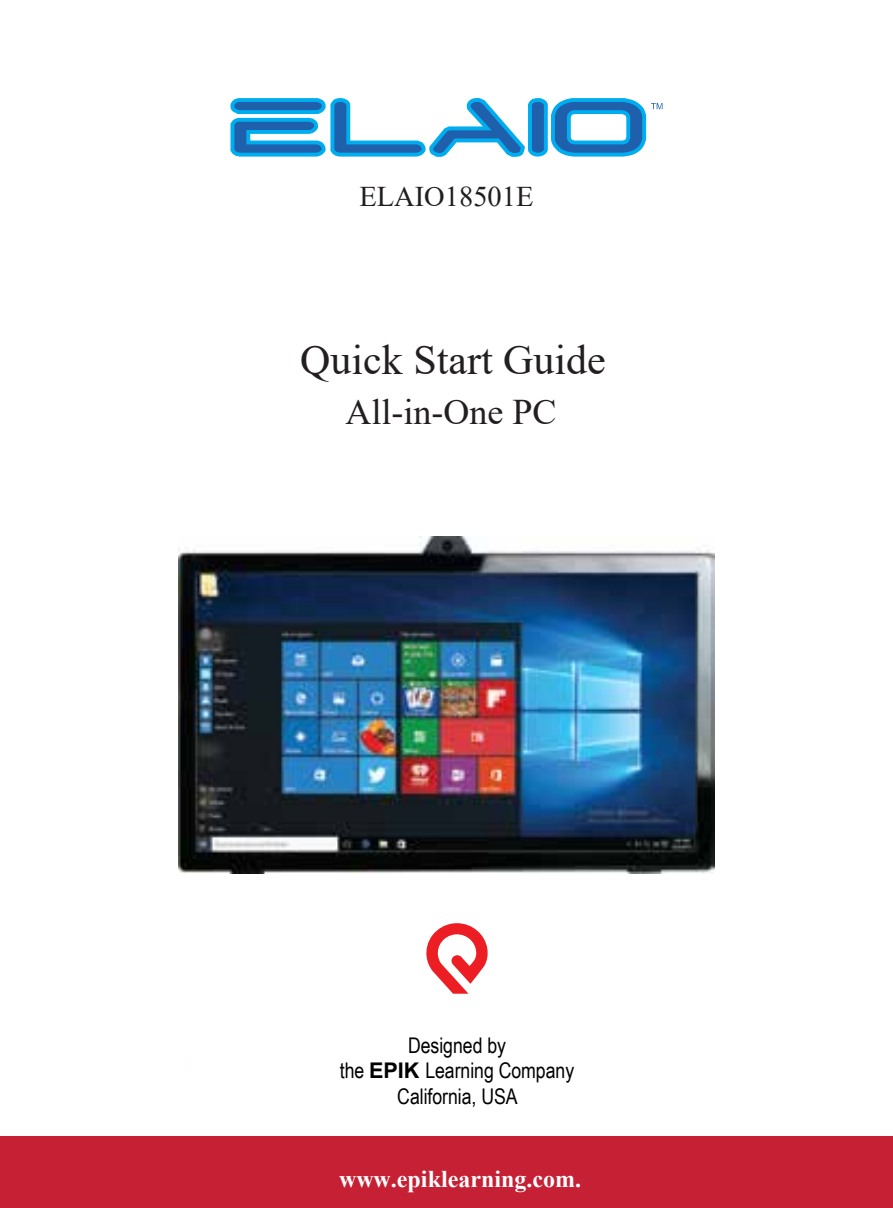
<style>
.page{position:relative;width:893px;height:1208px;background:#fff}
.page>*{position:absolute;margin:0;border:0;box-sizing:border-box;transform-origin:0 0}
.t1{font:42px "Times New Roman";color:#231f20}
.t2{font:36px "Times New Roman";color:#231f20}
.t3{font:28.5px "Times New Roman";color:#221e1f}
.t4{font:700 24px "Times New Roman";color:#fff}
.t5{font:21.6px/25.5px "Arial Narrow";color:#000;text-align:center}
.s1{font-family:"Arial";font-weight:700}
</style>
<div class="page">
<div style="left:0;top:1136px;width:893px;height:72px;background:#c52034"></div>
<img style="left:179px;top:536px;width:536px;height:337px">
<svg style="left:230px;top:98px;width:432px;height:59px"></svg>
<svg style="left:426px;top:923px;width:62px;height:70px"></svg>
<h3 class="t3" style="left:359px;top:176px;width:176px">ELAIO18501E</h3>
<h1 class="t1" style="left:300px;top:330px;width:307px">Quick Start Guide</h1>
<h2 class="t2" style="left:345px;top:387px;width:212px">All-in-One PC</h2>
<p class="t5" style="left:340px;top:1031px;width:236px">Designed by<br>the <span class="s1">EPIK</span> Learning Company<br>California, USA</p>
<p class="t4" style="left:339px;top:1161px;width:243px">www.epiklearning.com.</p>
</div>
